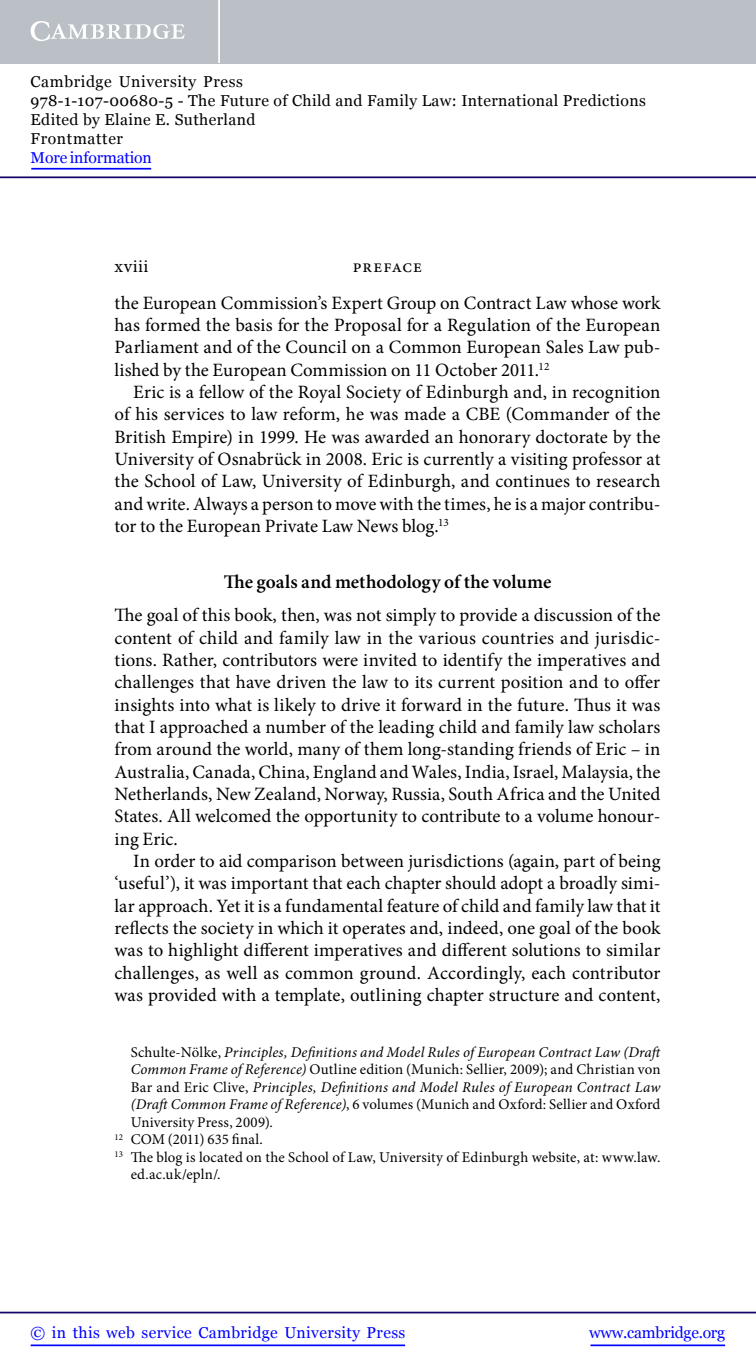
<style>
.page{position:relative;width:756px;height:1371px;background:#fff}
.page>*{position:absolute;margin:0;border:0;box-sizing:border-box;transform-origin:0 0}
.t1{font:600 19.25px "Minion Pro";letter-spacing:-.005em;color:#000}
.t2{font:18.9px "Minion Pro";letter-spacing:.01em;color:#000}
.t3{font:18.9px "Minion Pro";letter-spacing:.125em;color:#000}
.t4{font:18.38px "Minion Pro";letter-spacing:.035em;color:#000}
.t5{font:15.75px/18.9px "Georgia";letter-spacing:.025em;color:#000}
.t6{font:15.75px "Georgia";letter-spacing:.025em;color:#00f}
.t7{font:15.75px "Georgia";letter-spacing:-.015em;color:#00f}
.t8{font:15.75px "Georgia";letter-spacing:-.01em;color:#00f}
.t9{font:14.88px "Minion Pro";letter-spacing:.015em;color:#000}
.t10{font:italic 14.88px "Minion Pro";letter-spacing:.015em;color:#000}
.t11{font:14.88px "Minion Pro";letter-spacing:.035em;color:#000}
.s1{font-style:normal}
.s2{font-style:italic}
</style>
<div class="page">
<hr style="left:591px;top:1344px;width:134px;height:1px;background:#00f">
<hr style="left:0;top:1311px;width:756px;height:2px;background:#150666">
<hr style="left:31px;top:1344px;width:374px;height:1px;background:#00f">
<div style="left:0;top:0;width:756px;height:63px;background:#bac0c6"></div>
<svg style="left:31px;top:21px;width:154px;height:20px"></svg>
<hr style="left:218px;top:0;width:2px;height:63px;background:#fff">
<hr style="left:0;top:176px;width:756px;height:2px;background:#150666">
<hr style="left:31px;top:168px;width:120px;height:1px;background:#00f">
<p class="t5" style="left:31px;top:72px;width:617px">Cambridge University Press<br>978-1-107-00680-5 - The Future of Child and Family Law: International Predictions Edited by Elaine E. Sutherland<br>Frontmatter</p>
<p class="t8" style="left:31px;top:148px;width:123px">More information</p>
<p class="t4" style="left:115px;top:254px;width:35px">xviii</p>
<p class="t4" style="left:353px;top:254px;width:71px">Preface</p>
<p class="t2" style="left:115px;top:290px;width:547px">the European Commission’s Expert Group on Contract Law whose work</p>
<p class="t2" style="left:114px;top:312px;width:547px">has formed the basis for the Proposal for a Regulation of the European</p>
<p class="t2" style="left:114px;top:335px;width:547px">Parliament and of the Council on a Common European Sales Law pub-</p>
<p class="t2" style="left:114px;top:357px;width:436px">lished by the European Commission on 11 October 2011.<sup>12</sup></p>
<p class="t2" style="left:133px;top:379px;width:529px">Eric is a fellow of the Royal Society of Edinburgh and, in recognition</p>
<p class="t2" style="left:115px;top:401px;width:547px">of his services to law reform, he was made a CBE (Commander of the</p>
<p class="t2" style="left:115px;top:424px;width:547px">British Empire) in 1999. He was awarded an honorary doctorate by the</p>
<p class="t2" style="left:115px;top:446px;width:547px">University of O snabrück in 2008. Eric is currently a visiting professor at</p>
<p class="t2" style="left:115px;top:468px;width:547px">the School of Law, University of Edinburgh, and continues to research</p>
<p class="t2" style="left:115px;top:491px;width:547px">and write. Always a person to move with the times, he is a major contribu-</p>
<p class="t2" style="left:115px;top:513px;width:336px">tor to the European Private Law News blog.<sup>13</sup></p>
<p class="t1" style="left:224px;top:570px;width:329px">The goals and methodology of the volume</p>
<p class="t2" style="left:115px;top:602px;width:547px">The goal of this book, then, was not simply to provide a discussion of the</p>
<p class="t2" style="left:115px;top:625px;width:547px">content of child and family law in the various countries and jurisdic-</p>
<p class="t2" style="left:115px;top:647px;width:548px">tions. Rather, contributors were invited to identify the imperatives and</p>
<p class="t2" style="left:115px;top:669px;width:547px">challenges that have driven the law to its current position and to offer</p>
<p class="t2" style="left:115px;top:692px;width:547px">insights into what is likely to drive it forward in the future. Thus it was</p>
<p class="t2" style="left:115px;top:714px;width:547px">that I approached a number of the leading child and family law scholars</p>
<p class="t2" style="left:115px;top:736px;width:548px">from around the world, many of them long-standing friends of Eric – in</p>
<p class="t2" style="left:115px;top:758px;width:547px">Australia, Canada, China, England and Wales, India, Israel, Malaysia, the</p>
<p class="t3" style="left:115px;top:781px;width:548px">Netherlands, New Zealand, Norway, Russia, South Africa and the United</p>
<p class="t2" style="left:115px;top:803px;width:547px">States. All welcomed the opportunity to contribute to a volume honour-</p>
<p class="t2" style="left:115px;top:825px;width:65px">ing Eric.</p>
<p class="t2" style="left:133px;top:848px;width:529px">In order to aid comparison between jurisdictions (again, part of being</p>
<p class="t2" style="left:115px;top:870px;width:547px">‘useful’), it was important that each chapter should adopt a broadly simi-</p>
<p class="t2" style="left:115px;top:892px;width:548px">lar approach. Yet it is a fundamental feature of child and family law that it</p>
<p class="t2" style="left:115px;top:915px;width:547px">reflects the society in which it operates and, indeed, one goal of the book</p>
<p class="t2" style="left:115px;top:937px;width:547px">was to highlight different imperatives and different solutions to similar</p>
<p class="t2" style="left:115px;top:959px;width:547px">challenges, as well as common ground. Accordingly, each contributor</p>
<p class="t2" style="left:115px;top:982px;width:547px">was provided with a template, outlining chapter structure and content,</p>
<p class="t10" style="left:131px;top:1041px;width:534px"><span class="s1">Schulte-Nölke,</span> Principles, Definitions and Model Rules of European Contract Law (Draft</p>
<p class="t9" style="left:131px;top:1059px;width:531px"><span class="s2">Common Frame of Reference)</span> Outline edition (Munich: Sellier, 2009); and Christian von</p>
<p class="t10" style="left:131px;top:1076px;width:531px"><span class="s1">Bar and Eric Clive,</span> Principles, Definitions and Model Rules of European Contract Law</p>
<p class="t11" style="left:131px;top:1094px;width:531px"><span class="s2">(Draft Common Frame of Reference)</span>, 6 volumes (Munich and Oxford: Sellier and Oxford</p>
<p class="t9" style="left:131px;top:1112px;width:144px">University Press, 2009).</p>
<p class="t9" style="left:115px;top:1129px;width:150px"><sup>12</sup> COM (2011) 635 final.</p>
<p class="t9" style="left:115px;top:1147px;width:548px"><sup>13</sup> The blog is located on the School of Law, University of Edinburgh website, at: www.law.</p>
<p class="t9" style="left:131px;top:1164px;width:91px">ed.ac.uk/epln/.</p>
<p class="t6" style="left:31px;top:1323px;width:376px">© in this web service Cambridge University Press</p>
<p class="t7" style="left:589px;top:1323px;width:137px">www.cambridge.org</p>
</div>
